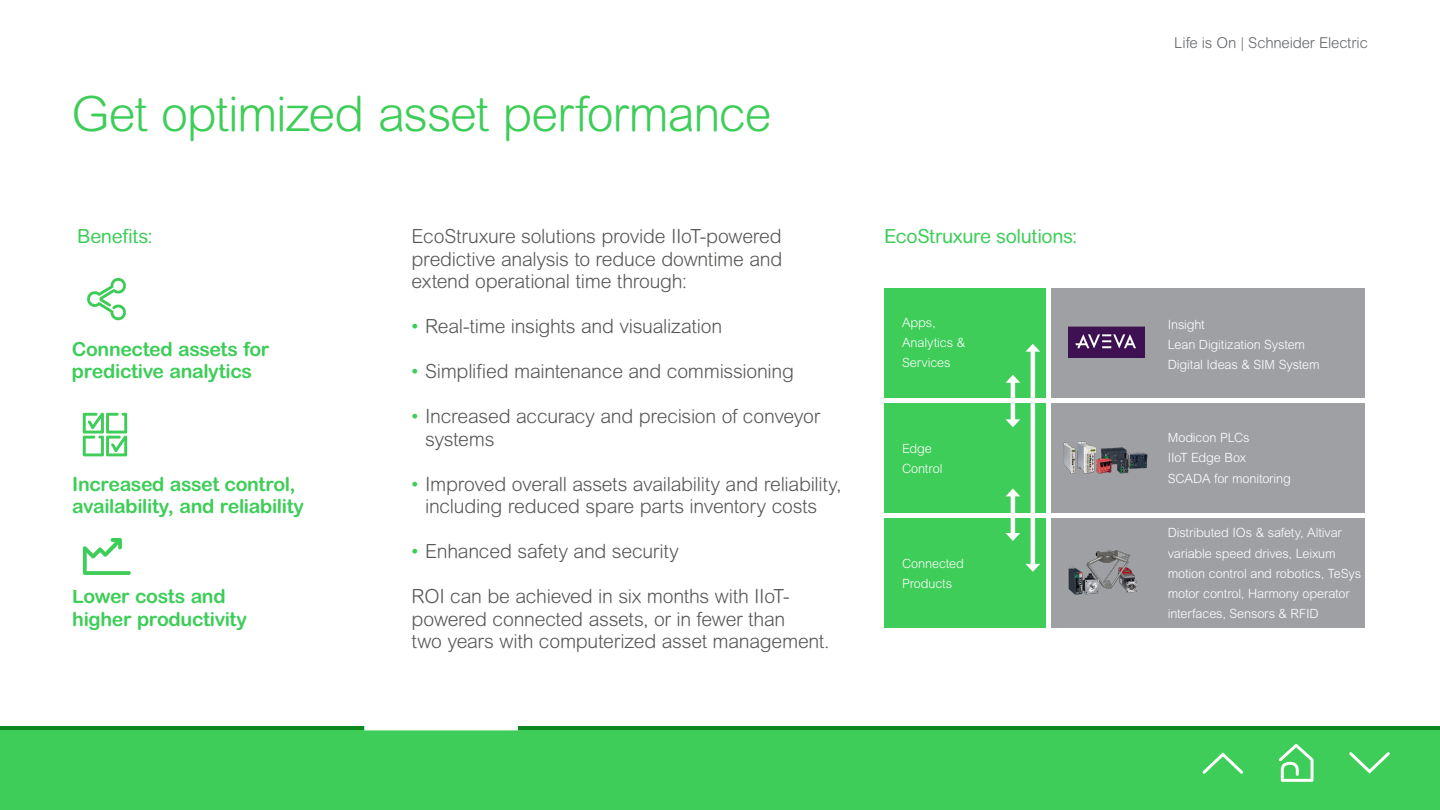
<style>
.page{position:relative;width:1440px;height:810px;background:#fff}
.page>*{position:absolute;margin:0;border:0;box-sizing:border-box;transform-origin:0 0}
.t1{font:300 48.75px "Arial Rounded MT Pro";letter-spacing:-.025em;color:#3dcd58}
.t2{font:300 19.5px/22.5px "Arial Rounded MT Pro";letter-spacing:-.015em;color:#575756}
.t3{font:700 19.5px/22.5px "Arial Rounded MT Pro";letter-spacing:-.02em;color:#3dcd58}
.t4{font:19.5px "Arial Rounded MT Pro";letter-spacing:-.02em;color:#3dcd58}
.t5{font:300 15px "Arial Rounded MT Pro";letter-spacing:-.01em;color:#626469}
.t6{font:300 12.75px/20.2px "Arial Rounded MT Pro";letter-spacing:-.01em;color:#fff}
.s1{font-weight:400;color:#3dcd58}
</style>
<div class="page">
<div style="left:0;top:726px;width:1440px;height:84px;background:#3dcd58"></div>
<hr style="left:0;top:726px;width:1440px;height:4px;background:#0c881e">
<svg style="left:1279px;top:744px;width:35px;height:38px"></svg>
<svg style="left:1202px;top:752px;width:42px;height:22px"></svg>
<svg style="left:1349px;top:752px;width:41px;height:22px"></svg>
<svg style="left:365px;top:726px;width:152px;height:4px"></svg>
<img style="left:83px;top:538px;width:48px;height:37px">
<div style="left:884px;top:288px;width:162px;height:109px;background:#3dcd58"></div>
<div style="left:884px;top:403px;width:162px;height:109px;background:#3dcd58"></div>
<div style="left:884px;top:519px;width:162px;height:109px;background:#3dcd58"></div>
<div style="left:1052px;top:288px;width:313px;height:109px;background:#9fa0a4"></div>
<div style="left:1052px;top:403px;width:313px;height:109px;background:#9fa0a4"></div>
<div style="left:1052px;top:519px;width:313px;height:109px;background:#9fa0a4"></div>
<hr style="left:1031px;top:349px;width:4px;height:218px;background:#fff">
<svg style="left:1025px;top:344px;width:15px;height:8px"></svg>
<svg style="left:1025px;top:564px;width:15px;height:8px"></svg>
<hr style="left:1011px;top:380px;width:4px;height:42px;background:#fff">
<svg style="left:1006px;top:375px;width:14px;height:8px"></svg>
<svg style="left:1006px;top:419px;width:14px;height:8px"></svg>
<hr style="left:1011px;top:493px;width:4px;height:43px;background:#fff">
<svg style="left:1006px;top:488px;width:14px;height:8px"></svg>
<svg style="left:1006px;top:533px;width:14px;height:8px"></svg>
<img style="left:87px;top:277px;width:39px;height:44px">
<img style="left:82px;top:412px;width:46px;height:45px">
<img style="left:1068px;top:326px;width:77px;height:32px">
<img style="left:1068px;top:550px;width:69px;height:45px">
<img style="left:1063px;top:441px;width:85px;height:33px">
<h1 class="t1" style="left:71px;top:85px;width:702px">Get optimized asset performance</h1>
<p class="t5" style="left:1174px;top:34px;width:195px">Life is On | Schneider Electric</p>
<p class="t2" style="left:412px;top:226px;width:372px;text-align:justify">EcoStruxure solutions provide IIoT-powered predictive analysis to reduce downtime and extend operational time through:</p>
<p class="t2" style="left:412px;top:316px;width:312px"><span class="s1">•</span> Real-time insights and visualization</p>
<p class="t2" style="left:412px;top:361px;width:384px"><span class="s1">•</span> Simplified maintenance and commissioning</p>
<p class="t2" style="left:425px;top:406px;width:397px;text-indent:-13px"><span class="s1">•</span> Increased accuracy and precision of conveyor systems</p>
<p class="t2" style="left:412px;top:473px;width:432px;text-align:center"><span class="s1">•</span> Improved overall assets availability and reliability, including reduced spare parts inventory costs</p>
<p class="t2" style="left:412px;top:541px;width:269px"><span class="s1">•</span> Enhanced safety and security</p>
<p class="t2" style="left:412px;top:586px;width:420px">ROI can be achieved in six months with IIoT&shy;powered connected assets, or in fewer than<br>two years with computerized asset management.</p>
<p class="t4" style="left:77px;top:225px;width:77px">Benefits:</p>
<p class="t4" style="left:884px;top:225px;width:194px">EcoStruxure solutions:</p>
<p class="t6" style="left:902px;top:313px;width:65px">Apps,<br>Analytics &amp;<br>Services</p>
<p class="t6" style="left:1168px;top:315px;width:153px">Insight<br>Lean Digitization System<br>Digital Ideas &amp; SIM System</p>
<p class="t3" style="left:72px;top:338px;width:199px">Connected assets for predictive analytics</p>
<p class="t6" style="left:902px;top:439px;width:42px">Edge<br>Control</p>
<p class="t6" style="left:1168px;top:428px;width:125px">Modicon PLCs<br>IIoT Edge Box<br>SCADA for monitoring</p>
<p class="t3" style="left:72px;top:473px;width:233px">Increased asset control, availability, and reliability</p>
<p class="t6" style="left:1168px;top:523px;width:195px">Distributed IOs &amp; safety, Altivar variable speed drives, Leixum motion control and robotics, TeSys motor control, Harmony operator interfaces, Sensors &amp; RFID</p>
<p class="t6" style="left:902px;top:554px;width:63px">Connected<br>Products</p>
<p class="t3" style="left:72px;top:585px;width:176px">Lower costs and higher productivity</p>
</div>
